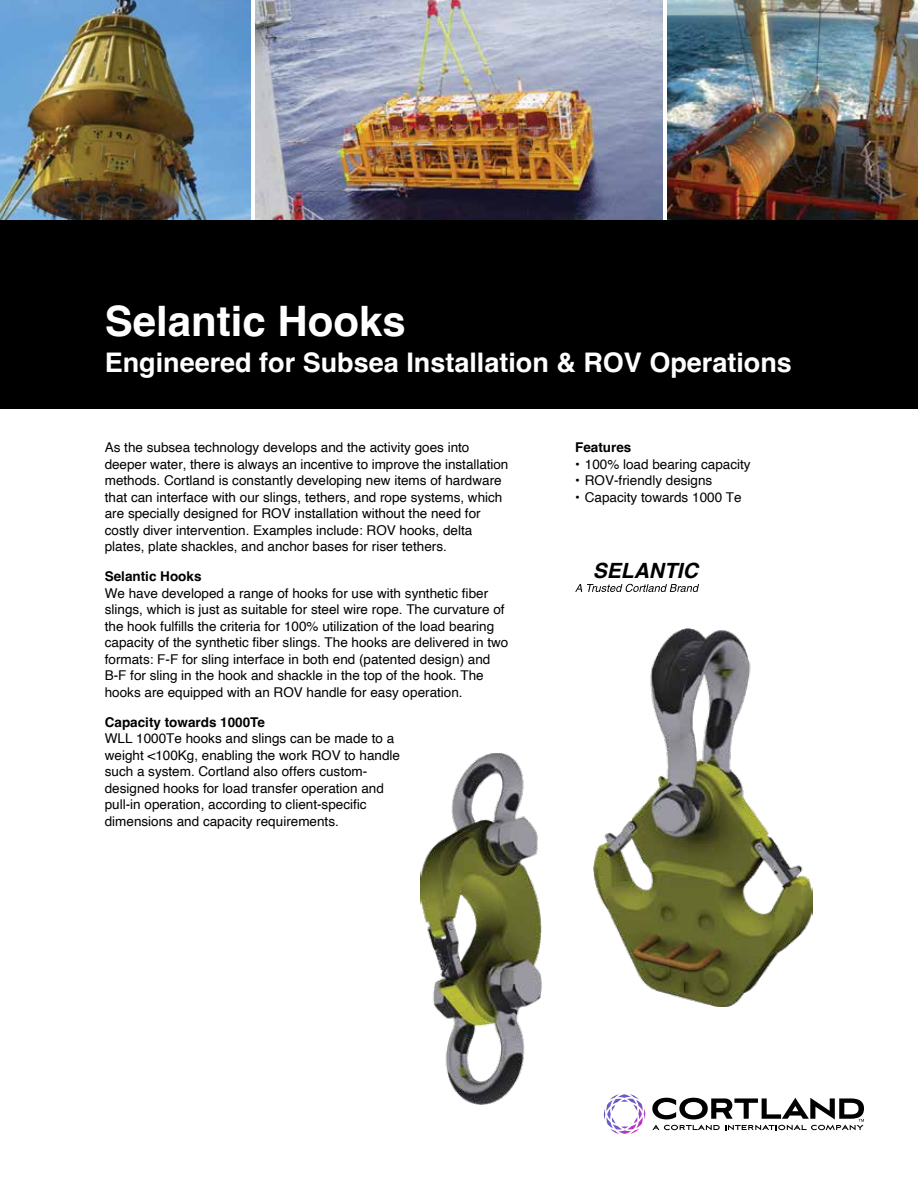
<style>
.page{position:relative;width:918px;height:1188px;background:#fff}
.page>*{position:absolute;margin:0;border:0;box-sizing:border-box;transform-origin:0 0}
.t1{font:700 42px "Helvetica";color:#fff}
.t2{font:700 27px "Helvetica";color:#fff}
.t3{font:italic 700 21px "Helvetica";color:#000}
.t4{font:13.5px/16.5px "Helvetica";color:#000}
.t5{font:700 13.5px "Helvetica";color:#000}
</style>
<div class="page">
<svg style="left:604px;top:1094px;width:42px;height:36px"></svg>
<svg style="left:652px;top:1098px;width:212px;height:32px"></svg>
<img style="left:255px;top:0;width:408px;height:220px">
<img style="left:668px;top:0;width:250px;height:220px">
<img style="left:0;top:0;width:250px;height:220px">
<div style="left:0;top:220px;width:918px;height:189px;background:#000"></div>
<svg style="left:575px;top:584px;width:124px;height:8px"></svg>
<img style="left:420px;top:754px;width:121px;height:351px">
<img style="left:593px;top:628px;width:219px;height:379px">
<h1 class="t1" style="left:105px;top:295px;width:303px">Selantic Hooks</h1>
<h2 class="t2" style="left:105px;top:346px;width:689px">Engineered for Subsea Installation &amp; ROV Operations</h2>
<p class="t4" style="left:105px;top:440px;width:405px">As the subsea technology develops and the activity goes into deeper water, there is always an incentive to improve the installation methods. Cortland is constantly developing new items of hardware that can interface with our slings, tethers, and rope systems, which are specially designed for ROV installation without the need for costly diver intervention. Examples include: ROV hooks, delta plates, plate shackles, and anchor bases for riser tethers.</p>
<p class="t5" style="left:105px;top:568px;width:98px">Selantic Hooks</p>
<p class="t4" style="left:105px;top:585px;width:405px">We have developed a range of hooks for use with synthetic fiber slings, which is just as suitable for steel wire rope. The curvature of the hook fulfills the criteria for 100% utilization of the load bearing capacity of the synthetic fiber slings. The hooks are delivered in two formats: F-F for sling interface in both end (patented design) and B-F for sling in the hook and shackle in the top of the hook. The hooks are equipped with an ROV handle for easy operation.</p>
<p class="t5" style="left:105px;top:714px;width:162px">Capacity towards 1000Te</p>
<p class="t4" style="left:105px;top:731px;width:297px">WLL 1000Te hooks and slings can be made to a weight &lt;100Kg, enabling the work ROV to handle such a system. Cortland also offers custom&shy;designed hooks for load transfer operation and pull-in operation, according to client-specific dimensions and capacity requirements.</p>
<p class="t5" style="left:575px;top:439px;width:58px">Features</p>
<p class="t4" style="left:575px;top:456px;width:177px">• 100% load bearing capacity</p>
<p class="t4" style="left:575px;top:473px;width:139px">• ROV-friendly designs</p>
<p class="t4" style="left:575px;top:489px;width:168px">• Capacity towards 1000 Te</p>
<h3 class="t3" style="left:593px;top:558px;width:106px">SELANTIC</h3>
</div>
